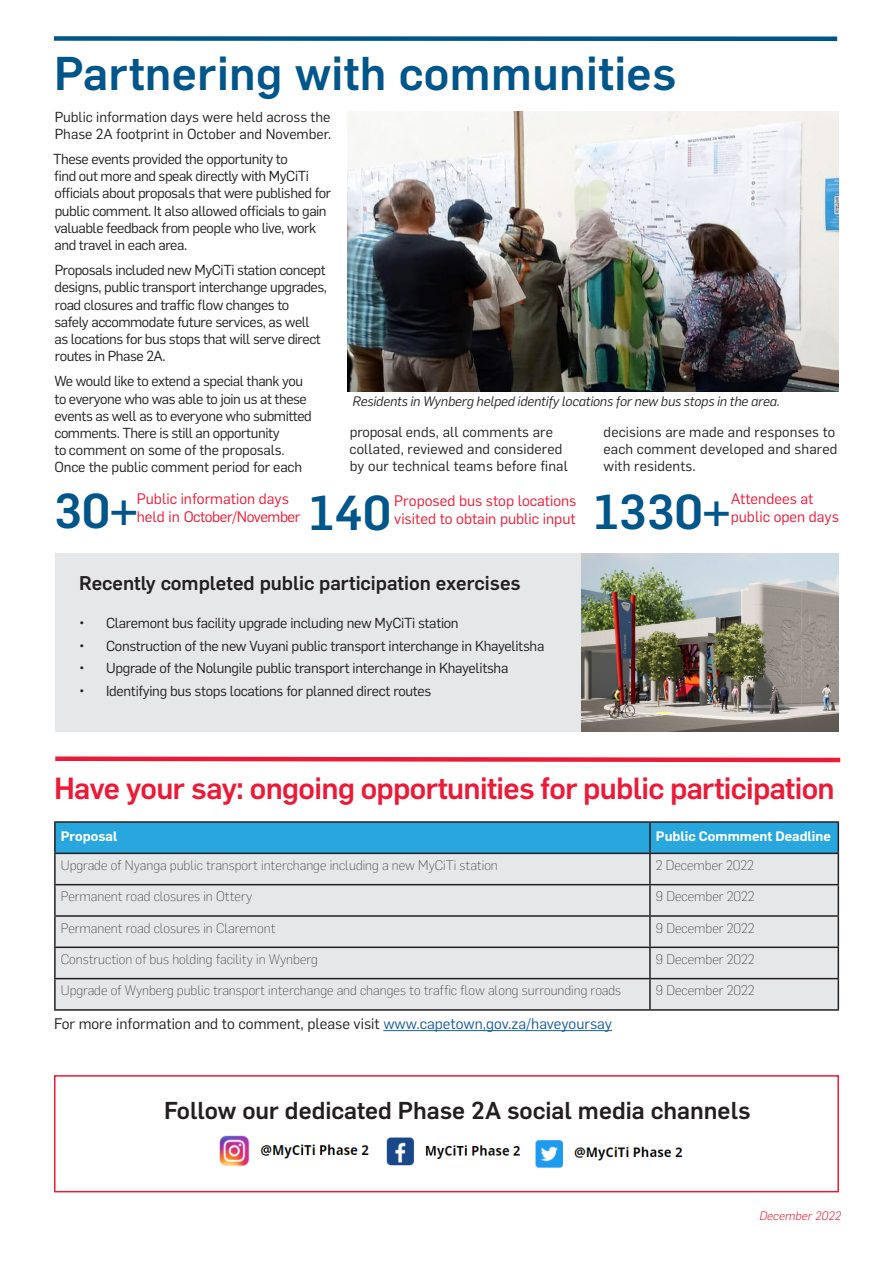
<style>
.page{position:relative;width:893px;height:1263px;background:#fff}
.page>*{position:absolute;margin:0;border:0;box-sizing:border-box;transform-origin:0 0}
.t1{font:500 48px "Flama";color:#00568a}
.t2{font:500 46.5px "Flama";letter-spacing:.01em;color:#00568a}
.t3{font:500 30px "Flama";letter-spacing:-.02em;color:#ed1a37}
.t4{font:500 24px "Flama";color:#231f20}
.t5{font:500 19.5px "Flama";color:#231f20}
.t6{font:15px/18px "Flama";color:#ed1a37}
.t7{font:15px "Flama";color:#231f20}
.t8{font:14.25px/17.1px "Flama";letter-spacing:-.03em;color:#231f20}
.t9{font:14.25px/17.1px "Flama";letter-spacing:.01em;color:#231f20}
.t10{font:14.25px/17.1px "Flama";color:#231f20}
.t11{font:200 13.5px "Flama";color:#231f20}
.t12{font:italic 13.5px "Flama";letter-spacing:-.01em;color:#231f20}
.t13{font:600 13.5px "Flama";color:#fff}
.t14{font:italic 300 12px "Flama";letter-spacing:.01em;color:#ed1a37}
.s1{color:#175d9e}
</style>
<div class="page">
<div style="left:54px;top:36px;width:783px;height:5px;background:#00568a"></div>
<img style="left:347px;top:111px;width:492px;height:280px">
<div style="left:55px;top:553px;width:783px;height:179px;background:#e6e7e9"></div>
<img style="left:581px;top:553px;width:258px;height:179px">
<div style="left:56px;top:854px;width:782px;height:155px;background:#e6e7e9"></div>
<hr style="left:54px;top:821px;width:596px;height:2px;background:#231f20">
<hr style="left:54px;top:823px;width:2px;height:29px;background:#231f20">
<hr style="left:650px;top:821px;width:189px;height:2px;background:#231f20">
<div style="left:55px;top:822px;width:784px;height:30px;background:#28a7df"></div>
<hr style="left:54px;top:852px;width:596px;height:2px;background:#231f20">
<hr style="left:54px;top:854px;width:2px;height:30px;background:#231f20">
<hr style="left:650px;top:852px;width:189px;height:2px;background:#231f20">
<hr style="left:649px;top:854px;width:2px;height:30px;background:#231f20">
<hr style="left:838px;top:854px;width:1px;height:30px;background:#231f20">
<hr style="left:54px;top:884px;width:596px;height:1px;background:#231f20">
<hr style="left:54px;top:885px;width:2px;height:30px;background:#231f20">
<hr style="left:650px;top:884px;width:189px;height:1px;background:#231f20">
<hr style="left:649px;top:885px;width:2px;height:30px;background:#231f20">
<hr style="left:838px;top:885px;width:1px;height:30px;background:#231f20">
<hr style="left:54px;top:915px;width:596px;height:2px;background:#231f20">
<hr style="left:54px;top:917px;width:2px;height:29px;background:#231f20">
<hr style="left:650px;top:915px;width:189px;height:2px;background:#231f20">
<hr style="left:649px;top:917px;width:2px;height:29px;background:#231f20">
<svg style="left:838px;top:917px;width:1px;height:29px"></svg>
<hr style="left:54px;top:946px;width:596px;height:2px;background:#231f20">
<hr style="left:54px;top:948px;width:2px;height:30px;background:#231f20">
<hr style="left:650px;top:946px;width:189px;height:2px;background:#231f20">
<hr style="left:649px;top:948px;width:2px;height:30px;background:#231f20">
<hr style="left:838px;top:948px;width:1px;height:30px;background:#231f20">
<hr style="left:54px;top:978px;width:596px;height:1px;background:#231f20">
<hr style="left:54px;top:979px;width:2px;height:30px;background:#231f20">
<hr style="left:650px;top:978px;width:189px;height:1px;background:#231f20">
<hr style="left:649px;top:979px;width:2px;height:30px;background:#231f20">
<hr style="left:838px;top:979px;width:1px;height:30px;background:#231f20">
<hr style="left:54px;top:1009px;width:596px;height:2px;background:#231f20">
<hr style="left:650px;top:1009px;width:189px;height:2px;background:#231f20">
<hr style="left:383px;top:1030px;width:229px;height:1px;background:#175d9e">
<img style="left:219px;top:1135px;width:150px;height:32px">
<img style="left:386px;top:1137px;width:135px;height:29px">
<img style="left:535px;top:1140px;width:148px;height:28px">
<svg style="left:55px;top:756px;width:786px;height:7px"></svg>
<div style="left:54px;top:1075px;width:785px;height:117px;border:2px solid #ed1a37"></div>
<p class="t2" style="left:54px;top:39px;width:624px">Partnering with communities</p>
<p class="t10" style="left:55px;top:107px;width:278px">Public information days were held across the<br>Phase 2A footprint in October and November.</p>
<p class="t8" style="left:53px;top:150px;width:280px">These events provided the opportunity to<br>find out more and speak directly with MyCiTi officials about proposals that were published for public comment. It also allowed officials to gain valuable feedback from people who live, work and travel in each area.</p>
<p class="t8" style="left:54px;top:261px;width:274px">Proposals included new MyCiTi station concept designs, public transport interchange upgrades, road closures and traffic flow changes to<br>safely accommodate future services, as well as locations for bus stops that will serve direct routes in Phase 2A.</p>
<p class="t8" style="left:54px;top:372px;width:259px">We would like to extend a special thank you to everyone who was able to join us at these events as well as to everyone who submitted comments. There is still an opportunity<br>to comment on some of the proposals.<br>Once the public comment period for each</p>
<p class="t12" style="left:353px;top:392px;width:429px">Residents in Wynberg helped identify locations for new bus stops in the area.</p>
<p class="t9" style="left:350px;top:422px;width:220px">proposal ends, all comments are collated, reviewed and considered by our technical teams before final</p>
<p class="t9" style="left:603px;top:422px;width:235px">decisions are made and responses to each comment developed and shared with residents.</p>
<p class="t1" style="left:54px;top:476px;width:85px">30+</p>
<p class="t6" style="left:137px;top:489px;width:165px">Public information days held in October/November</p>
<p class="t1" style="left:594px;top:477px;width:137px">1330+</p>
<p class="t6" style="left:731px;top:488px;width:84px">Attendees at</p>
<p class="t6" style="left:394px;top:491px;width:184px">Proposed bus stop locations visited to obtain public input</p>
<p class="t1" style="left:310px;top:478px;width:83px">140</p>
<p class="t6" style="left:731px;top:506px;width:110px">public open days</p>
<p class="t5" style="left:79px;top:569px;width:443px">Recently completed public participation exercises</p>
<p class="t8" style="left:79px;top:614px;width:381px">• Claremont bus facility upgrade including new MyCiTi station</p>
<p class="t8" style="left:79px;top:636px;width:467px">• Construction of the new Vuyani public transport interchange in Khayelitsha</p>
<p class="t8" style="left:79px;top:659px;width:431px">• Upgrade of the Nolungile public transport interchange in Khayelitsha</p>
<p class="t8" style="left:79px;top:681px;width:354px">• Identifying bus stops locations for planned direct routes</p>
<p class="t3" style="left:54px;top:767px;width:782px">Have your say: ongoing opportunities for public participation</p>
<p class="t13" style="left:61px;top:826px;width:58px">Proposal</p>
<p class="t13" style="left:656px;top:826px;width:176px">Public Commment Deadline</p>
<p class="t11" style="left:61px;top:857px;width:439px">Upgrade of Nyanga public transport interchange including a new MyCiTi station</p>
<p class="t11" style="left:656px;top:857px;width:99px">2 December 2022</p>
<p class="t11" style="left:61px;top:889px;width:193px">Permanent road closures in Ottery</p>
<p class="t11" style="left:656px;top:889px;width:100px">9 December 2022</p>
<p class="t11" style="left:61px;top:920px;width:216px">Permanent road closures in Claremont</p>
<p class="t11" style="left:656px;top:920px;width:100px">9 December 2022</p>
<p class="t11" style="left:61px;top:951px;width:259px">Construction of bus holding facility in Wynberg</p>
<p class="t11" style="left:656px;top:951px;width:100px">9 December 2022</p>
<p class="t11" style="left:61px;top:983px;width:562px">Upgrade of Wynberg public transport interchange and changes to traffic flow along surrounding roads</p>
<p class="t11" style="left:656px;top:983px;width:100px">9 December 2022</p>
<p class="t7" style="left:54px;top:1013px;width:559px">For more information and to comment, please visit <span class="s1">www.capetown,gov.za/haveyoursay</span></p>
<p class="t4" style="left:164px;top:1093px;width:588px">Follow our dedicated Phase 2A social media channels</p>
<p class="t14" style="left:759px;top:1207px;width:83px">December 2022</p>
</div>
